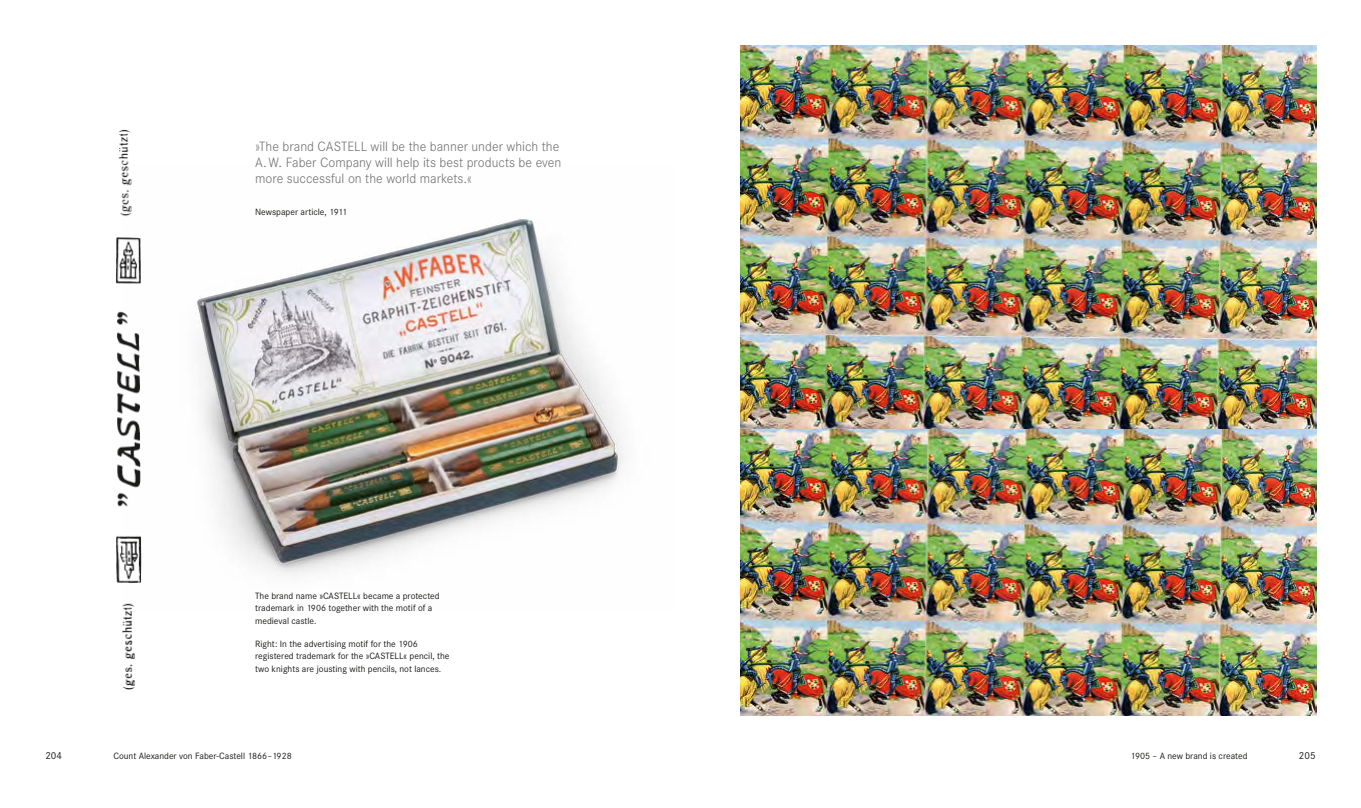
<style>
.page{position:relative;width:1361px;height:808px;background:#fff}
.page>*{position:absolute;margin:0;border:0;box-sizing:border-box;transform-origin:0 0}
.t1{font:300 14px/16px "Corporate S";color:#6f6f6e}
.t2{font:10.5px "Corporate S";color:#1a1a18}
.t3{font:9.5px/12.5px "Corporate S";color:#1a1a18}
</style>
<div class="page">
<img style="left:740px;top:45px;width:576px;height:671px">
<img style="left:115px;top:130px;width:21px;height:560px">
<img style="left:123px;top:165px;width:503px;height:445px">
<h1 class="t1" style="left:255px;top:138px;width:308px">»The brand CASTELL will be the banner under which the<br>A.W. Faber Company will help its best products be even more successful on the world markets.«</h1>
<p class="t3" style="left:255px;top:205px;width:93px">Newspaper article, 1911</p>
<p class="t3" style="left:255px;top:589px;width:186px">The brand name »CASTELL« became a protected trademark in 1906 together with the motif of a medieval castle.</p>
<p class="t3" style="left:255px;top:637px;width:196px">Right: In the advertising motif for the 1906 registered trademark for the »CASTELL« pencil, the two knights are jousting with pencils, not lances.</p>
<p class="t2" style="left:45px;top:749px;width:18px">204</p>
<p class="t3" style="left:1130px;top:749px;width:119px">1905 – A new brand is created</p>
<p class="t2" style="left:1298px;top:749px;width:18px">205</p>
<p class="t3" style="left:113px;top:749px;width:180px">Count Alexander von Faber-Castell 1866–1928</p>
</div>
